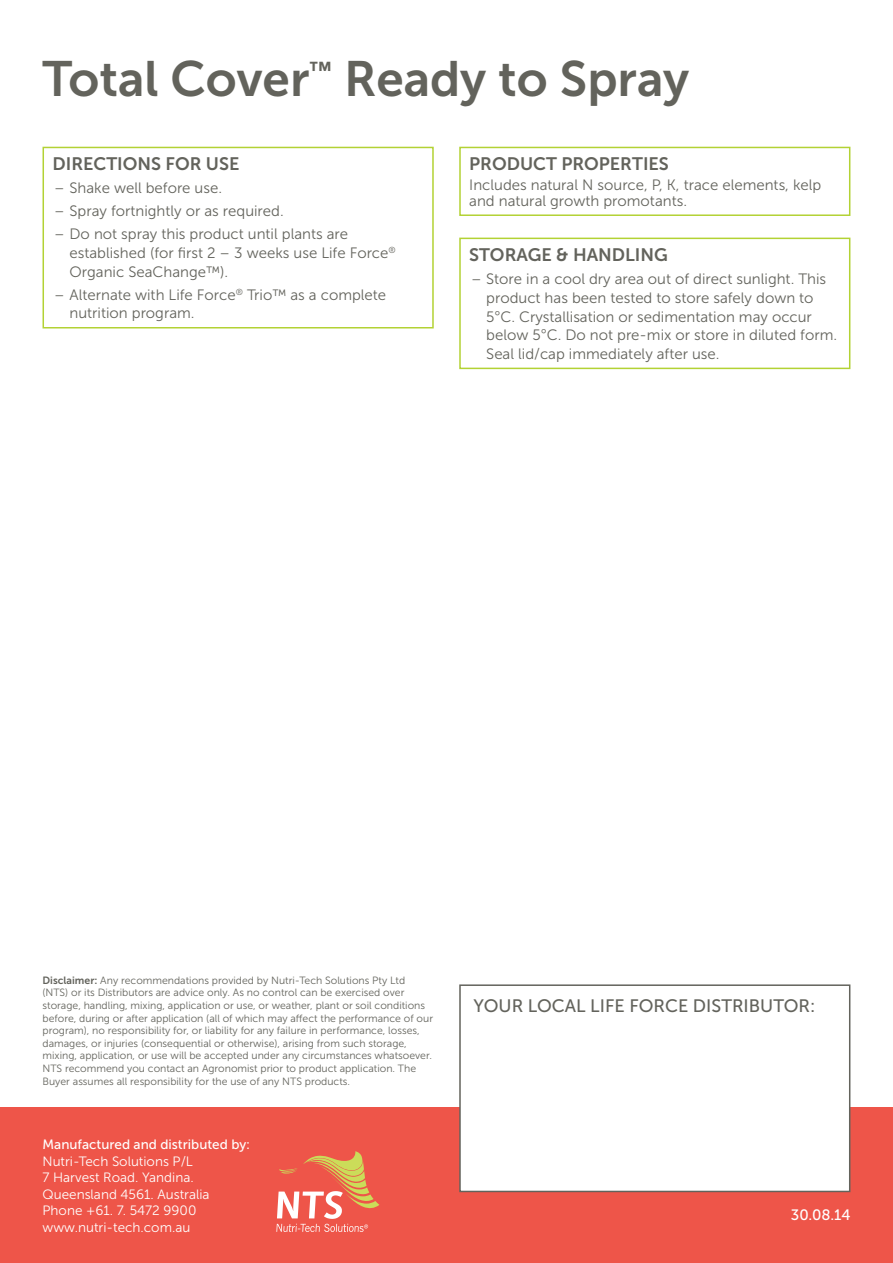
<style>
.page{position:relative;width:893px;height:1263px;background:#fff}
.page>*{position:absolute;margin:0;border:0;box-sizing:border-box;transform-origin:0 0}
.t1{font:49.5px "Museo Sans 700";color:#63635c}
.t2{font:18px "Museo Sans 700";color:#63635c}
.t3{font:18px "Museo Sans 500";color:#63635c}
.t4{font:15px/18.8px "Museo Sans 300";color:#63635c}
.t5{font:15px "Museo Sans 500";color:#fff}
.t6{font:13.5px/16.5px "Museo Sans 300";color:#fff}
.t7{font:13.5px "Museo Sans 500";color:#fff}
.t8{font:10.5px/12.6px "Museo Sans 300";color:#63635c}
.s1{font-family:"Trade Gothic"}
.s2{font-family:"Museo Sans 700"}
</style>
<div class="page">
<div style="left:0;top:1108px;width:892px;height:155px;background:#ee5549"></div>
<div style="left:460px;top:985px;width:390px;height:206px;background:#fff"></div>
<div style="left:459px;top:984px;width:391px;height:208px;border:2px solid #63635c"></div>
<svg style="left:276px;top:1151px;width:103px;height:81px"></svg>
<div style="left:43px;top:147px;width:391px;height:181px;border:2px solid #b3d234"></div>
<div style="left:459px;top:147px;width:391px;height:69px;border:2px solid #b3d234"></div>
<div style="left:459px;top:238px;width:391px;height:131px;border:2px solid #b3d234"></div>
<h1 class="t1" style="left:43px;top:51px;width:648px">Total Cover<sup>™</sup> Ready to Spray</h1>
<h2 class="t2" style="left:53px;top:154px;width:188px">DIRECTIONS FOR USE</h2>
<h3 class="t4" style="left:54px;top:179px;width:169px">– Shake well before use.</h3>
<h3 class="t4" style="left:54px;top:202px;width:231px">– Spray fortnightly or as required.</h3>
<h3 class="t4" style="left:70px;top:225px;width:328px;text-indent:-15px">– Do not spray this product until plants are established (for first 2 – 3 weeks use Life Force<sup>®<br></sup>Organic SeaChange™).</h3>
<h3 class="t4" style="left:70px;top:285px;width:318px;text-indent:-15px">– Alternate with Life Force<sup>®</sup> Trio™ as a complete nutrition program.</h3>
<h2 class="t2" style="left:469px;top:154px;width:201px">PRODUCT PROPERTIES</h2>
<h3 class="t4" style="left:469px;top:177px;width:353px;line-height:15.8px">Includes natural N source, P, K, trace elements, kelp and natural growth promotants.</h3>
<h2 class="t2" style="left:469px;top:245px;width:200px">STORAGE &amp; HANDLING</h2>
<h3 class="t4" style="left:486px;top:270px;width:352px;text-indent:-15px">– Store in a cool dry area out of direct sunlight. This product has been tested to store safely down to 5<span class="s1">°</span>C. Crystallisation or sedimentation may occur below 5<span class="s1">°</span>C. Do not pre-mix or store in diluted form.<br>Seal lid/cap immediately after use.</h3>
<p class="t8" style="left:43px;top:974px;width:392px"><span class="s2">Disclaimer:</span> Any recommendations provided by Nutri-Tech Solutions Pty Ltd (NTS) or its Distributors are advice only. As no control can be exercised over storage, handling, mixing, application or use, or weather, plant or soil conditions before, during or after application (all of which may affect the performance of our program), no responsibility for, or liability for any failure in performance, losses, damages, or injuries (consequential or otherwise), arising from such storage, mixing, application, or use will be accepted under any circumstances whatsoever.<br>NTS recommend you contact an Agronomist prior to product application. The Buyer assumes all responsibility for the use of any NTS products.</p>
<p class="t7" style="left:43px;top:1137px;width:209px">Manufactured and distributed by:</p>
<p class="t6" style="left:43px;top:1153px;width:169px">Nutri-Tech Solutions P/L<br>7 Harvest Road. Yandina.<br>Queensland 4561. Australia<br>Phone +61. 7. 5472 9900 www.nutri-tech.com.au</p>
<h2 class="t3" style="left:473px;top:996px;width:343px">YOUR LOCAL LIFE FORCE DISTRIBUTOR:</h2>
<h3 class="t5" style="left:791px;top:1206px;width:61px">30.08.14</h3>
</div>
